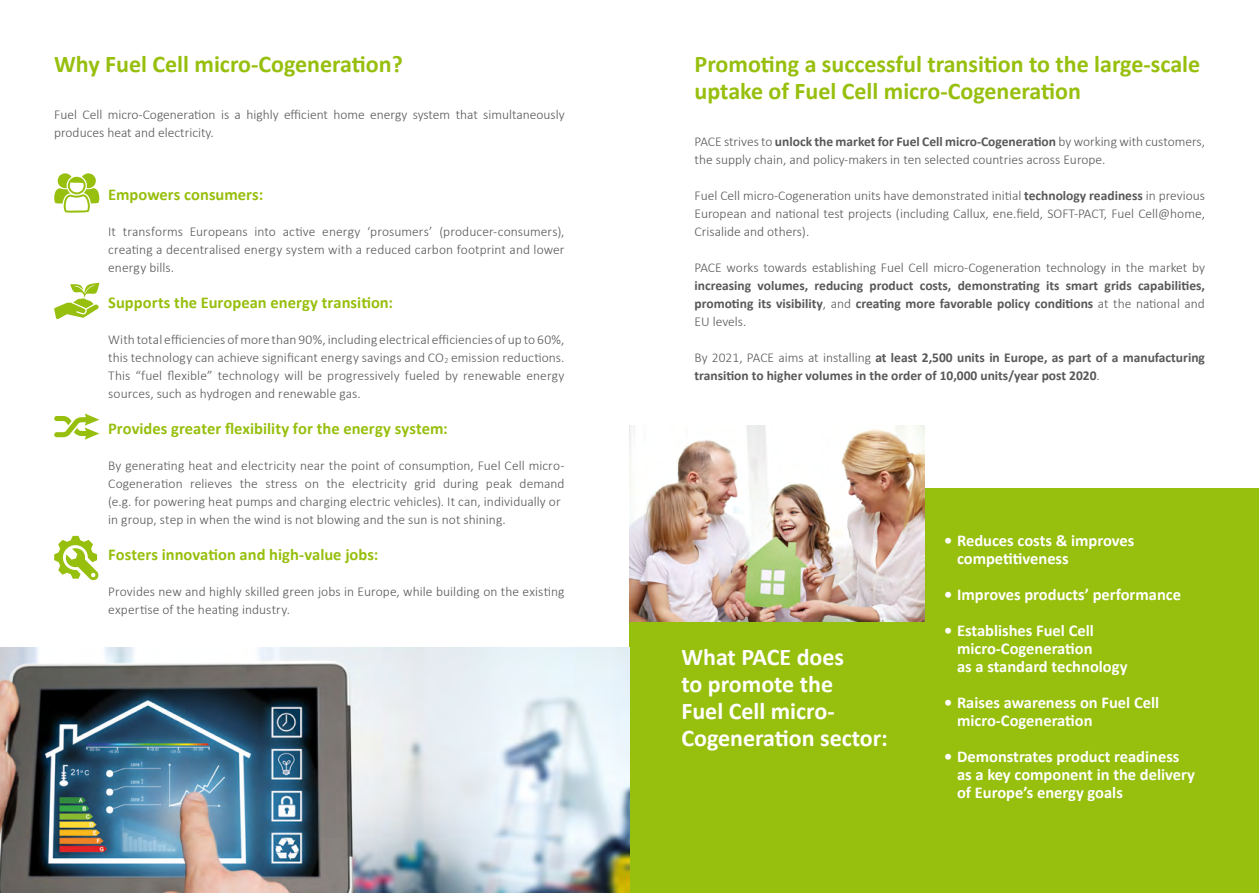
<style>
.page{position:relative;width:1259px;height:893px;background:#fff}
.page>*{position:absolute;margin:0;border:0;box-sizing:border-box;transform-origin:0 0}
.t1{font:700 24px/27px "Calibri";color:#97bf0d}
.t2{font:700 24px/27px "Calibri";color:#fff}
.t3{font:700 16.5px/18px "Calibri";color:#fff}
.t4{font:700 16.5px "Calibri";color:#97bf0d}
.t5{font:300 13.5px/18px "Calibri";color:#58585a}
.t6{font:700 13.5px/18px "Calibri";color:#58585a;text-align:justify}
.s1{font-weight:700}
.s2{font-weight:300}
</style>
<div class="page">
<div style="left:629px;top:488px;width:630px;height:405px;background:#97bf0d"></div>
<img style="left:629px;top:425px;width:295px;height:197px">
<img style="left:0;top:647px;width:629px;height:246px">
<svg style="left:54px;top:173px;width:45px;height:40px"></svg>
<svg style="left:54px;top:283px;width:45px;height:36px"></svg>
<svg style="left:54px;top:413px;width:45px;height:27px"></svg>
<svg style="left:54px;top:536px;width:44px;height:44px"></svg>
<h1 class="t1" style="left:54px;top:51px;width:350px">Why Fuel Cell micro-Cogeneration?</h1>
<p class="t5" style="left:54px;top:104px;width:512px">Fuel Cell micro-Cogeneration is a highly efficient home energy system that simultaneously produces heat and electricity.</p>
<p class="t4" style="left:108px;top:183px;width:156px">Empowers consumers:</p>
<p class="t5" style="left:108px;top:221px;width:458px;text-align:justify">It transforms Europeans into active energy ‘prosumers’ (producer-consumers), creating a decentralised energy system with a reduced carbon footprint and lower energy bills.</p>
<p class="t4" style="left:108px;top:291px;width:286px">Supports the European energy transition:</p>
<p class="t5" style="left:108px;top:329px;width:458px;text-align:justify">With total efficiencies of more than 90%, including electrical efficiencies of up to 60%, this technology can achieve significant energy savings and CO<sub>2</sub> emission reductions.<br>This “fuel flexible” technology will be progressively fueled by renewable energy sources, such as hydrogen and renewable gas.</p>
<p class="t4" style="left:108px;top:417px;width:341px">Provides greater flexibility for the energy system:</p>
<p class="t5" style="left:108px;top:455px;width:458px">By generating heat and electricity near the point of consumption, Fuel Cell micro-Cogeneration relieves the stress on the electricity grid during peak demand (e.g. for powering heat pumps and charging electric vehicles). It can, individually or in group, step in when the wind is not blowing and the sun is not shining.</p>
<p class="t4" style="left:108px;top:543px;width:272px">Fosters innovation and high-value jobs:</p>
<p class="t5" style="left:108px;top:581px;width:458px">Provides new and highly skilled green jobs in Europe, while building on the existing expertise of the heating industry.</p>
<h1 class="t1" style="left:694px;top:51px;width:507px">Promoting a successful transition to the large-scale uptake of Fuel Cell micro-Cogeneration</h1>
<p class="t5" style="left:694px;top:131px;width:512px">PACE strives to <span class="s1">unlock the market for Fuel Cell micro-Cogeneration</span> by working with customers, the supply chain, and policy-makers in ten selected countries across Europe.</p>
<p class="t5" style="left:694px;top:185px;width:512px;text-align:justify">Fuel Cell micro-Cogeneration units have demonstrated initial <span class="s1">technology readiness</span> in previous European and national test projects (including Callux, ene.field, SOFT-PACT, Fuel Cell@home, Crisalide and others).</p>
<p class="t5" style="left:694px;top:257px;width:512px">PACE works towards establishing Fuel Cell micro-Cogeneration technology in the market by</p>
<p class="t6" style="left:694px;top:276px;width:512px">increasing volumes, reducing product costs, demonstrating its smart grids capabilities, promoting its visibility<span class="s2">, and</span> creating more favorable policy conditions <span class="s2">at the national and EU levels.</span></p>
<p class="t6" style="left:694px;top:348px;width:512px"><span class="s2">By 2021, PACE aims at installing</span> at least 2,500 units in Europe, as part of a manufacturing transition to higher volumes in the order of 10,000 units/year post 2020<span class="s2">.</span></p>
<h1 class="t2" style="left:681px;top:644px;width:208px">What PACE does<br>to promote the<br>Fuel Cell micro-<br>Cogeneration sector:</h1>
<p class="t3" style="left:957px;top:531px;width:179px;text-indent:-13px">• Reduces costs &amp; improves competitiveness</p>
<p class="t3" style="left:944px;top:585px;width:238px">• Improves products’ performance</p>
<p class="t3" style="left:957px;top:621px;width:172px;text-indent:-13px">• Establishes Fuel Cell micro-Cogeneration<br>as a standard technology</p>
<p class="t3" style="left:957px;top:693px;width:204px;text-indent:-13px">• Raises awareness on Fuel Cell micro-Cogeneration</p>
<p class="t3" style="left:957px;top:747px;width:239px;text-indent:-13px">• Demonstrates product readiness as a key component in the delivery of Europe’s energy goals</p>
</div>
